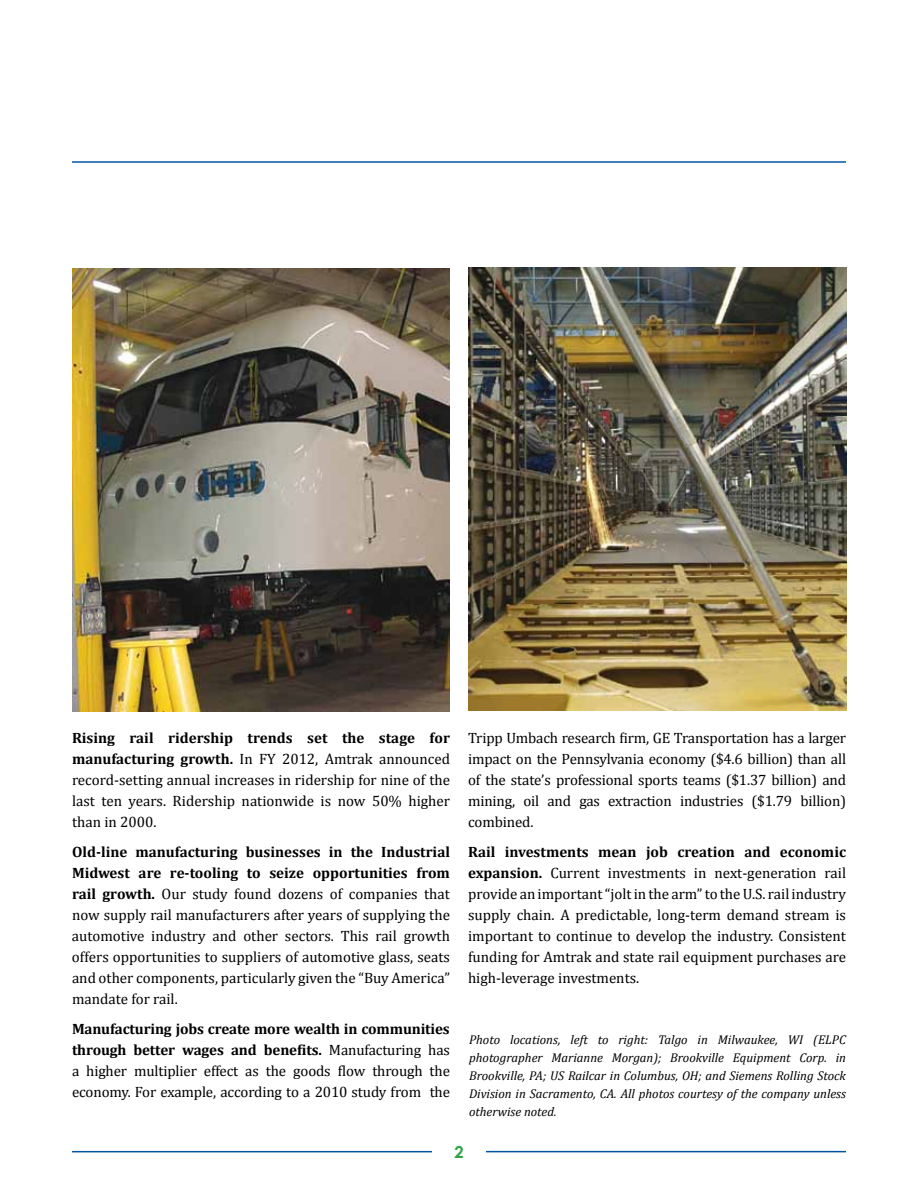
<style>
.page{position:relative;width:918px;height:1188px;background:#fff}
.page>*{position:absolute;margin:0;border:0;box-sizing:border-box;transform-origin:0 0}
.t1{font:700 16.5px "Century Gothic";color:#2da343}
.t2{font:15px/21px "Cambria";letter-spacing:-.005em;color:#000;text-align:justify}
.t3{font:italic 12.75px/18px "Cambria";color:#000;text-align:justify}
.s1{font-weight:700}
</style>
<div class="page">
<hr style="left:72px;top:1151px;width:360px;height:1px;background:#0054a4">
<hr style="left:486px;top:1151px;width:360px;height:1px;background:#0054a4">
<hr style="left:72px;top:161px;width:774px;height:2px;background:#0054a4">
<img style="left:72px;top:268px;width:378px;height:443px">
<img style="left:469px;top:268px;width:378px;height:443px">
<p class="t2" style="left:72px;top:727px;width:380px"><span class="s1">Rising rail ridership trends set the stage for manufacturing growth.</span> In FY 2012, Amtrak announced record-setting annual increases in ridership for nine of the last ten years. Ridership nationwide is now 50% higher than in 2000.</p>
<p class="t2" style="left:72px;top:841px;width:380px"><span class="s1">Old-line manufacturing businesses in the Industrial Midwest are re-tooling to seize opportunities from rail growth.</span> Our study found dozens of companies that now supply rail manufacturers after years of supplying the automotive industry and other sectors. This rail growth offers opportunities to suppliers of automotive glass, seats and other components, particularly given the “Buy America” mandate for rail.</p>
<p class="t2" style="left:72px;top:1018px;width:380px"><span class="s1">Manufacturing jobs create more wealth in communities through better wages and benefits.</span> Manufacturing has a higher multiplier effect as the goods flow through the economy. For example, according to a 2010 study from the</p>
<p class="t2" style="left:468px;top:727px;width:380px">Tripp Umbach research firm, GE Transportation has a larger impact on the Pennsylvania economy ($4.6 billion) than all of the state’s professional sports teams ($1.37 billion) and mining, oil and gas extraction industries ($1.79 billion) combined.</p>
<p class="t2" style="left:468px;top:841px;width:380px"><span class="s1">Rail investments mean job creation and economic expansion.</span> Current investments in next-generation rail provide an important“joltin the arm”to theU.S. rail industry supply chain. A predictable, long-term demand stream is important to continue to develop the industry. Consistent funding for Amtrak and state rail equipment purchases are high-leverage investments.</p>
<p class="t3" style="left:469px;top:1030px;width:378px">Photo locations, left to right: Talgo in Milwaukee, WI (ELPC photographer Marianne Morgan); Brookville Equipment Corp. in Brookville, PA; US Railcar in Columbus, OH; and Siemens Rolling Stock Division in Sacramento, CA. All photos courtesy of the company unless otherwise noted.</p>
<p class="t1" style="left:454px;top:1139px;width:11px">2</p>
</div>
